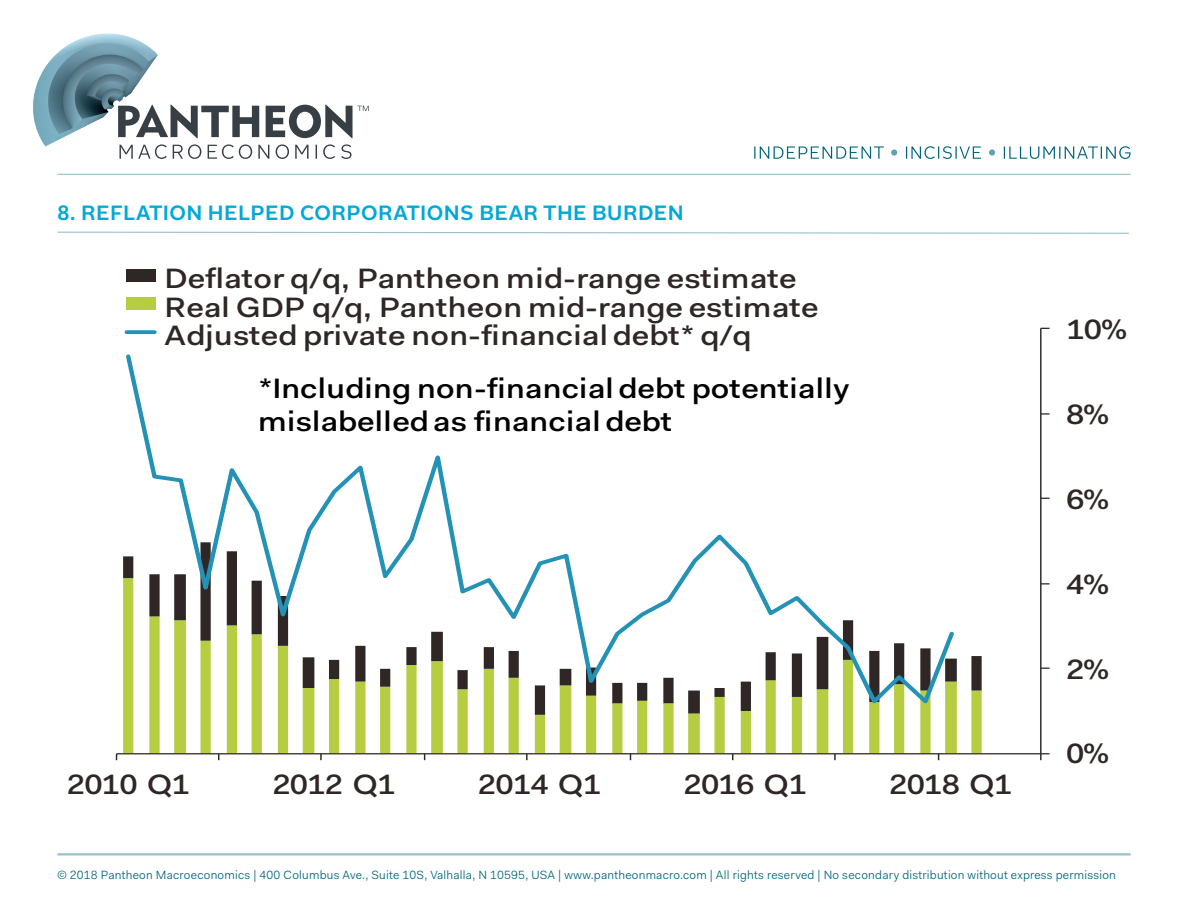
<style>
.page{position:relative;width:1188px;height:918px;background:#fff}
.page>*{position:absolute;margin:0;border:0;box-sizing:border-box;transform-origin:0 0}
.t1{font:500 28.05px/28.7px "Fakt Pro";letter-spacing:.005em;color:#2e2726;scale:1.14 1}
.t2{font:500 28.05px/33.2px "Fakt Pro";letter-spacing:.01em;color:#000001;scale:1.14 1}
.t3{font:600 21px "Fakt Pro";letter-spacing:.02em;color:#00a9d8}
.t4{font:12px "Fakt Pro Blond";letter-spacing:.02em;color:#00657c}
</style>
<div class="page">
<hr style="left:57px;top:174px;width:1074px;height:1px;background:#98c0ce">
<hr style="left:57px;top:853px;width:1074px;height:2px;background:#98c0ce">
<svg style="left:1004px;top:146px;width:127px;height:13px"></svg>
<div style="left:989px;top:149px;width:6px;height:7px;background:#60a1b4;border-radius:50%"></div>
<svg style="left:906px;top:146px;width:75px;height:13px"></svg>
<div style="left:891px;top:149px;width:6px;height:7px;background:#60a1b4;border-radius:50%"></div>
<svg style="left:754px;top:146px;width:130px;height:13px"></svg>
<div style="left:57px;top:532px;width:515px;height:338px;background:#fff"></div>
<div style="left:616px;top:532px;width:515px;height:338px;background:#fff"></div>
<img style="left:33px;top:33px;width:165px;height:116px">
<svg style="left:120px;top:144px;width:231px;height:15px"></svg>
<svg style="left:118px;top:105px;width:251px;height:33px"></svg>
<svg style="left:123px;top:715px;width:859px;height:38px"></svg>
<svg style="left:123px;top:656px;width:859px;height:59px"></svg>
<hr style="left:1040px;top:328px;width:1px;height:426px;background:#2e2726">
<svg style="left:1041px;top:583px;width:9px;height:2px"></svg>
<svg style="left:1041px;top:413px;width:9px;height:2px"></svg>
<hr style="left:117px;top:753px;width:924px;height:1px;background:#2e2726">
<svg style="left:320px;top:754px;width:2px;height:6px"></svg>
<svg style="left:526px;top:754px;width:2px;height:6px"></svg>
<svg style="left:834px;top:754px;width:2px;height:6px"></svg>
<svg style="left:1040px;top:753px;width:10px;height:7px"></svg>
<svg style="left:123px;top:354px;width:834px;height:355px"></svg>
<div style="left:126px;top:269px;width:29px;height:13px;background:#2e2726"></div>
<div style="left:126px;top:297px;width:29px;height:13px;background:#b7cd41"></div>
<svg style="left:127px;top:330px;width:28px;height:4px"></svg>
<svg style="left:57px;top:231px;width:1072px;height:3px"></svg>
<h2 class="t3" style="left:57px;top:199px;width:628px">8. REFLATION HELPED CORPORATIONS BEAR THE BURDEN</h2>
<h1 class="t1" style="left:165px;top:264px;width:575px">Deflator q/q, Pantheon mid-range estimate<br>Real GDP q/q, Pantheon mid-range estimate<br>Adjusted private non-financial debt* q/q</h1>
<h1 class="t2" style="left:258px;top:371px;width:520px">*Including non-financial debt potentially mislabelled as financial debt</h1>
<h1 class="t1" style="left:67px;top:770px;width:110px">2010 Q1</h1>
<h1 class="t1" style="left:272px;top:770px;width:110px">2012 Q1</h1>
<h1 class="t1" style="left:478px;top:770px;width:110px">2014 Q1</h1>
<h1 class="t1" style="left:684px;top:770px;width:110px">2016 Q1</h1>
<h1 class="t1" style="left:889px;top:770px;width:110px">2018 Q1</h1>
<h1 class="t1" style="left:1066px;top:315px;width:55px">10%</h1>
<h1 class="t1" style="left:1066px;top:400px;width:39px">8%</h1>
<h1 class="t1" style="left:1066px;top:485px;width:39px">6%</h1>
<h1 class="t1" style="left:1066px;top:569px;width:39px">4%</h1>
<h1 class="t1" style="left:1066px;top:654px;width:39px">2%</h1>
<h1 class="t1" style="left:1066px;top:739px;width:39px">0%</h1>
<p class="t4" style="left:57px;top:866px;width:1060px">© 2018 Pantheon Macroeconomics | 400 Columbus Ave., Suite 10S, Valhalla, N 10595, USA | www.pantheonmacro.com | All rights reserved | No secondary distribution without express permission</p>
</div>
